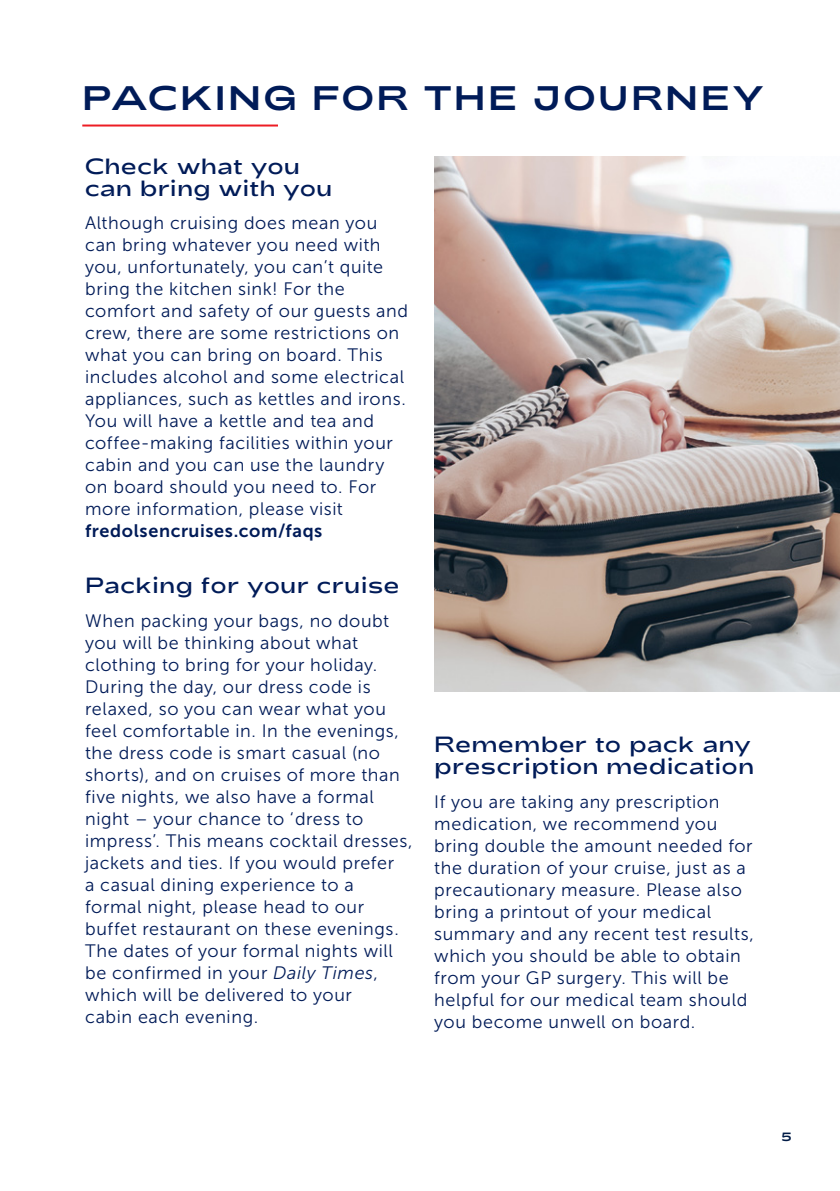
<style>
.page{position:relative;width:840px;height:1191px;background:#fff}
.page>*{position:absolute;margin:0;border:0;box-sizing:border-box;transform-origin:0 0}
.t1{font:34px "Adieu ALTCS";letter-spacing:.065em;color:#001b58}
.t2{font:300 22px/22px "Adieu ALTCS";letter-spacing:.04em;color:#001b58}
.t3{font:18px/22px "Museo Sans 300";letter-spacing:.03em;color:#001b58}
.t4{font:18px "Museo Sans 700";letter-spacing:.035em;color:#001b58}
.t5{font:12px "Adieu ALTCS";color:#001b46}
.s1{font-style:italic}
</style>
<div class="page">
<img style="left:434px;top:157px;width:405px;height:535px">
<hr style="left:82px;top:124px;width:196px;height:2px;background:#ed1d24">
<h1 class="t1" style="left:82px;top:79px;width:683px">PACKING FOR THE JOURNEY</h1>
<p class="t2" style="left:85px;top:155px;width:248px">Check what you can bring with you</p>
<p class="t3" style="left:85px;top:212px;width:324px">Although cruising does mean you can bring whatever you need with you, unfortunately, you can’t quite bring the kitchen sink! For the comfort and safety of our guests and crew, there are some restrictions on what you can bring on board. This includes alcohol and some electrical appliances, such as kettles and irons.<br>You will have a kettle and tea and coffee-making facilities within your cabin and you can use the laundry on board should you need to. For more information, please visit</p>
<p class="t4" style="left:85px;top:521px;width:239px">fredolsencruises.com/faqs</p>
<p class="t2" style="left:85px;top:574px;width:315px">Packing for your cruise</p>
<p class="t3" style="left:85px;top:609px;width:329px">When packing your bags, no doubt you will be thinking about what clothing to bring for your holiday.<br>During the day, our dress code is relaxed, so you can wear what you feel comfortable in. In the evenings, the dress code is smart casual (no shorts), and on cruises of more than five nights, we also have a formal night – your chance to ‘dress to impress’. This means cocktail dresses, jackets and ties. If you would prefer<br>a casual dining experience to a formal night, please head to our buffet restaurant on these evenings.<br>The dates of your formal nights will be confirmed in your <span class="s1">Daily Times</span>, which will be delivered to your<br>cabin each evening.</p>
<p class="t2" style="left:434px;top:733px;width:321px">Remember to pack any prescription medication</p>
<p class="t3" style="left:434px;top:790px;width:321px">If you are taking any prescription medication, we recommend you bring double the amount needed for the duration of your cruise, just as a precautionary measure. Please also bring a printout of your medical summary and any recent test results, which you should be able to obtain from your GP surgery. This will be helpful for our medical team should you become unwell on board.</p>
<p class="t5" style="left:781px;top:1129px;width:11px">5</p>
</div>
